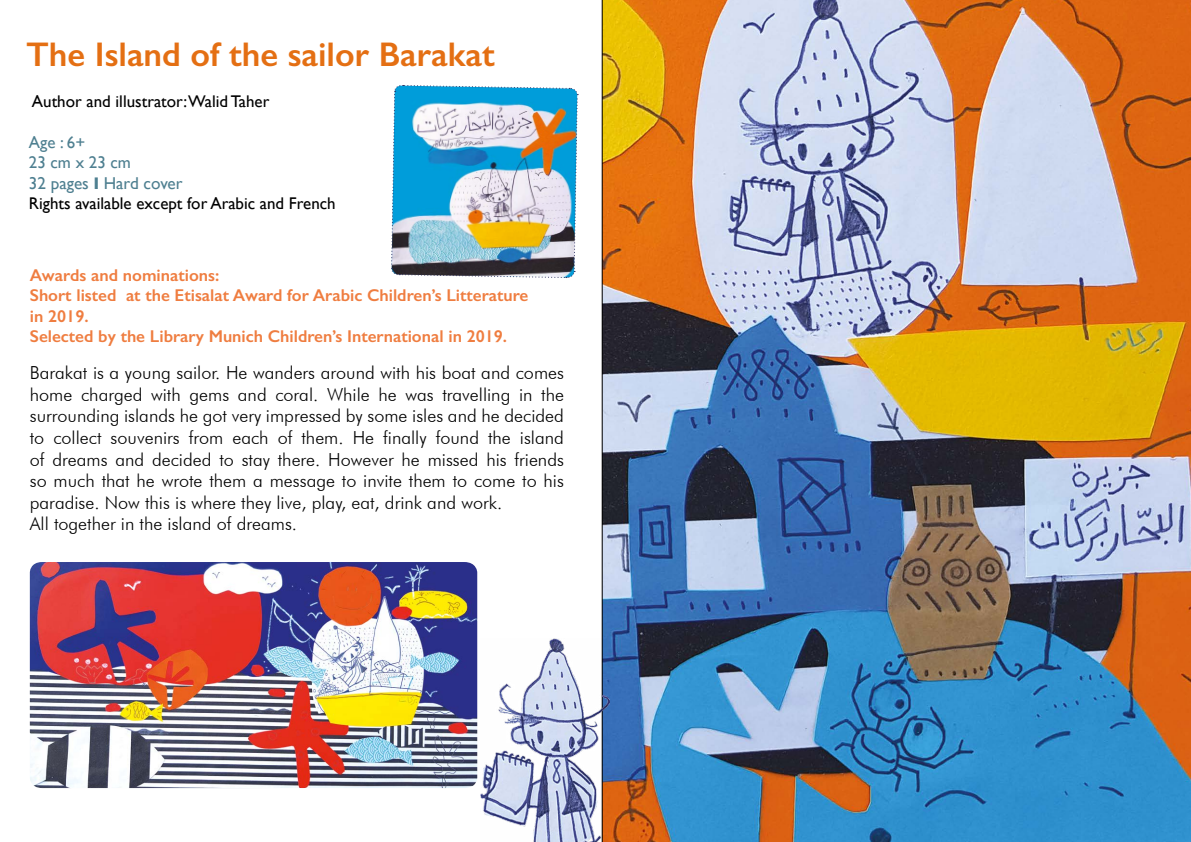
<style>
.page{position:relative;width:1191px;height:842px;background:#fff}
.page>*{position:absolute;margin:0;border:0;box-sizing:border-box;transform-origin:0 0}
.t1{font:600 34.4px "Gill Sans";color:#e46f13}
.t2{font:300 18px/21.6px "Futura BT";color:#000;text-align:right}
.t3{font:600 17.2px/20.6px "Gill Sans";color:#ef7d40}
.t4{font:17.2px "Gill Sans";color:#4e7f90}
.t5{font:17px "Gill Sans";color:#000}
.t6{font:17px/20.4px "Gill Sans";color:#4e7f90}
.s1{font-weight:700}
</style>
<div class="page">
<img style="left:391px;top:85px;width:187px;height:193px">
<img style="left:601px;top:0;width:590px;height:842px">
<img style="left:30px;top:562px;width:447px;height:226px">
<img style="left:480px;top:639px;width:129px;height:203px">
<h1 class="t1" style="left:26px;top:34px;width:470px">The Island of the sailor Barakat</h1>
<p class="t5" style="left:32px;top:92px;width:239px">Author and illustrator:WalidTaher</p>
<p class="t6" style="left:29px;top:132px;width:104px">Age : 6+<br>23 cm x 23 cm</p>
<p class="t4" style="left:29px;top:173px;width:155px">32 pages <span class="s1">l</span> Hard cover</p>
<p class="t5" style="left:29px;top:194px;width:308px">Rights available except for Arabic and French</p>
<p class="t3" style="left:126px;top:264px;width:404px;text-indent:-96px">Awards and nominations:<br>at the Etisalat Award for Arabic Children s’ Litterature</p>
<p class="t3" style="left:30px;top:285px;width:479px">Short listed<br>in 2019.<br>Selected by the Library Munich Children s’ International in 2019.</p>
<p class="t2" style="left:30px;top:362px;width:536px">Barakat is a young sailor. He wanders around with his boat and comes the</p>
<p class="t2" style="left:30px;top:383px;width:44px">home</p>
<p class="t2" style="left:30px;top:405px;width:535px">surrounding islands he got very impressed by some isles and he decided</p>
<p class="t2" style="left:520px;top:427px;width:46px">island</p>
<p class="t2" style="left:81px;top:383px;width:63px">charged</p>
<p class="t2" style="left:151px;top:383px;width:31px">with</p>
<p class="t2" style="left:238px;top:383px;width:30px">and</p>
<p class="t2" style="left:275px;top:383px;width:44px">coral.</p>
<p class="t2" style="left:327px;top:383px;width:44px">While</p>
<p class="t2" style="left:378px;top:383px;width:20px">he</p>
<p class="t2" style="left:442px;top:383px;width:70px">travelling</p>
<p class="t2" style="left:519px;top:383px;width:15px">in</p>
<p class="t2" style="left:405px;top:383px;width:30px">was</p>
<p class="t2" style="left:189px;top:383px;width:41px">gems</p>
<p class="t2" style="left:189px;top:427px;width:36px">from</p>
<p class="t2" style="left:278px;top:427px;width:16px">of</p>
<p class="t2" style="left:383px;top:427px;width:45px">finally</p>
<p class="t2" style="left:436px;top:427px;width:45px">found</p>
<p class="t2" style="left:53px;top:427px;width:50px">collect</p>
<p class="t2" style="left:232px;top:427px;width:38px">each</p>
<p class="t2" style="left:301px;top:427px;width:44px">them.</p>
<p class="t2" style="left:488px;top:427px;width:24px">the</p>
<p class="t2" style="left:353px;top:427px;width:23px">He</p>
<p class="t2" style="left:111px;top:427px;width:71px">souvenirs</p>
<p class="t2" style="left:30px;top:427px;width:535px;text-align:left">to<br>of dreams and decided to stay there. However he missed his friends so much that he wrote them a message to invite them to come to his paradise. Now this is where they live, play, eat, drink and work.<br>All together in the island of dreams.</p>
</div>
